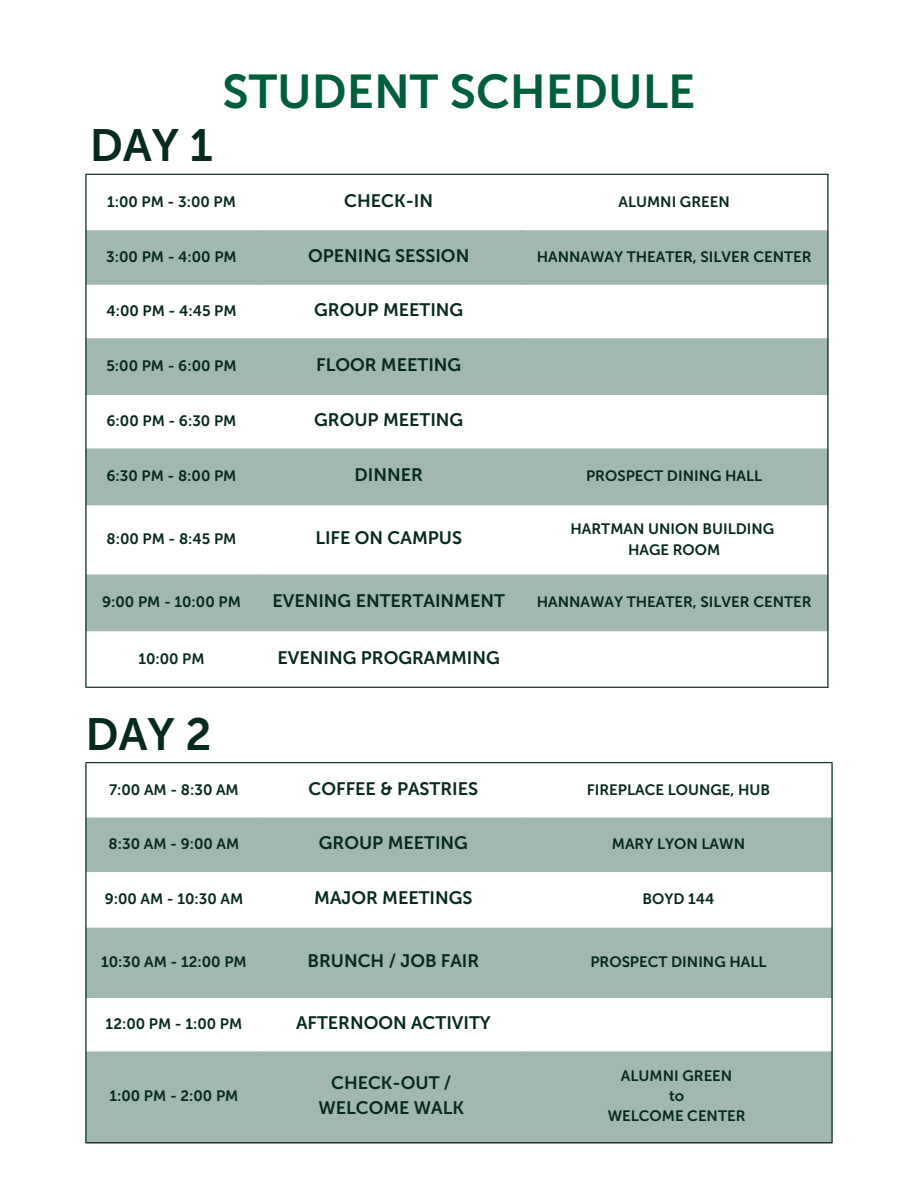
<style>
.page{position:relative;width:918px;height:1188px;background:#fff}
.page>*{position:absolute;margin:0;border:0;box-sizing:border-box;transform-origin:0 0}
.t1{font:47.25px "Museo Sans 700";color:#005f3b}
.t2{font:45px "Museo Sans 700";color:#062a1c}
.t3{font:18px "Museo Sans 700";color:#062a1c}
.t4{font:15px "Museo Sans 700";color:#062a1c}
</style>
<div class="page">
<svg style="left:87px;top:230px;width:740px;height:401px;fill:#a0b8b0"></svg>
<hr style="left:85px;top:175px;width:2px;height:512px;background:#062a1c">
<hr style="left:827px;top:175px;width:2px;height:512px;background:#062a1c">
<hr style="left:85px;top:174px;width:744px;height:1px;background:#062a1c">
<hr style="left:85px;top:687px;width:744px;height:1px;background:#062a1c">
<svg style="left:87px;top:817px;width:744px;height:325px;fill:#a0b8b0"></svg>
<hr style="left:85px;top:763px;width:2px;height:379px;background:#062a1c">
<hr style="left:831px;top:763px;width:2px;height:379px;background:#062a1c">
<hr style="left:85px;top:762px;width:748px;height:1px;background:#062a1c">
<hr style="left:85px;top:1142px;width:748px;height:1px;background:#000">
<p class="t2" style="left:90px;top:119px;width:125px">DAY 1</p>
<p class="t1" style="left:223px;top:63px;width:474px">STUDENT SCHEDULE</p>
<h1 class="t4" style="left:107px;top:193px;width:130px">1:00 PM - 3:00 PM</h1>
<h1 class="t3" style="left:344px;top:191px;width:90px">CHECK-IN</h1>
<p class="t4" style="left:619px;top:193px;width:113px">ALUMNI GREEN</p>
<p class="t4" style="left:106px;top:248px;width:132px">3:00 PM - 4:00 PM</p>
<p class="t3" style="left:308px;top:245px;width:163px">OPENING SESSION</p>
<p class="t4" style="left:537px;top:248px;width:276px">HANNAWAY THEATER, SILVER CENTER</p>
<p class="t4" style="left:106px;top:302px;width:132px">4:00 PM - 4:45 PM</p>
<p class="t3" style="left:314px;top:299px;width:151px">GROUP MEETING</p>
<p class="t4" style="left:106px;top:357px;width:132px">5:00 PM - 6:00 PM</p>
<p class="t3" style="left:316px;top:354px;width:147px">FLOOR MEETING</p>
<p class="t4" style="left:107px;top:412px;width:131px">6:00 PM - 6:30 PM</p>
<p class="t3" style="left:314px;top:409px;width:151px">GROUP MEETING</p>
<p class="t4" style="left:107px;top:467px;width:131px">6:30 PM - 8:00 PM</p>
<p class="t3" style="left:355px;top:464px;width:70px">DINNER</p>
<p class="t4" style="left:586px;top:467px;width:178px">PROSPECT DINING HALL</p>
<p class="t4" style="left:107px;top:530px;width:131px">8:00 PM - 8:45 PM</p>
<p class="t3" style="left:315px;top:527px;width:148px">LIFE ON CAMPUS</p>
<p class="t4" style="left:570px;top:520px;width:205px">HARTMAN UNION BUILDING</p>
<p class="t4" style="left:628px;top:540px;width:94px">HAGE ROOM</p>
<p class="t4" style="left:102px;top:593px;width:140px">9:00 PM - 10:00 PM</p>
<p class="t3" style="left:272px;top:590px;width:234px">EVENING ENTERTAINMENT</p>
<p class="t4" style="left:537px;top:593px;width:276px">HANNAWAY THEATER, SILVER CENTER</p>
<p class="t4" style="left:138px;top:650px;width:68px">10:00 PM</p>
<p class="t3" style="left:278px;top:647px;width:224px">EVENING PROGRAMMING</p>
<p class="t2" style="left:85px;top:707px;width:128px">DAY 2</p>
<p class="t4" style="left:109px;top:781px;width:131px">7:00 AM - 8:30 AM</p>
<h1 class="t3" style="left:309px;top:778px;width:171px">COFFEE &amp; PASTRIES</h1>
<p class="t4" style="left:587px;top:781px;width:185px">FIREPLACE LOUNGE, HUB</p>
<p class="t4" style="left:109px;top:835px;width:132px">8:30 AM - 9:00 AM</p>
<p class="t3" style="left:319px;top:832px;width:151px">GROUP MEETING</p>
<p class="t4" style="left:612px;top:835px;width:135px">MARY LYON LAWN</p>
<p class="t4" style="left:105px;top:890px;width:140px">9:00 AM - 10:30 AM</p>
<p class="t3" style="left:314px;top:887px;width:160px">MAJOR MEETINGS</p>
<p class="t4" style="left:642px;top:890px;width:73px">BOYD 144</p>
<p class="t4" style="left:101px;top:953px;width:147px">10:30 AM - 12:00 PM</p>
<p class="t3" style="left:307px;top:950px;width:173px">BRUNCH / JOB FAIR</p>
<p class="t4" style="left:590px;top:953px;width:178px">PROSPECT DINING HALL</p>
<p class="t4" style="left:106px;top:1015px;width:138px">12:00 PM - 1:00 PM</p>
<p class="t3" style="left:296px;top:1012px;width:196px">AFTERNOON ACTIVITY</p>
<p class="t4" style="left:109px;top:1087px;width:130px">1:00 PM - 2:00 PM</p>
<p class="t3" style="left:331px;top:1072px;width:122px">CHECK-OUT /</p>
<p class="t3" style="left:318px;top:1097px;width:147px">WELCOME WALK</p>
<p class="t4" style="left:621px;top:1067px;width:113px">ALUMNI GREEN</p>
<p class="t4" style="left:669px;top:1087px;width:17px">to</p>
<p class="t4" style="left:608px;top:1107px;width:139px">WELCOME CENTER</p>
</div>
